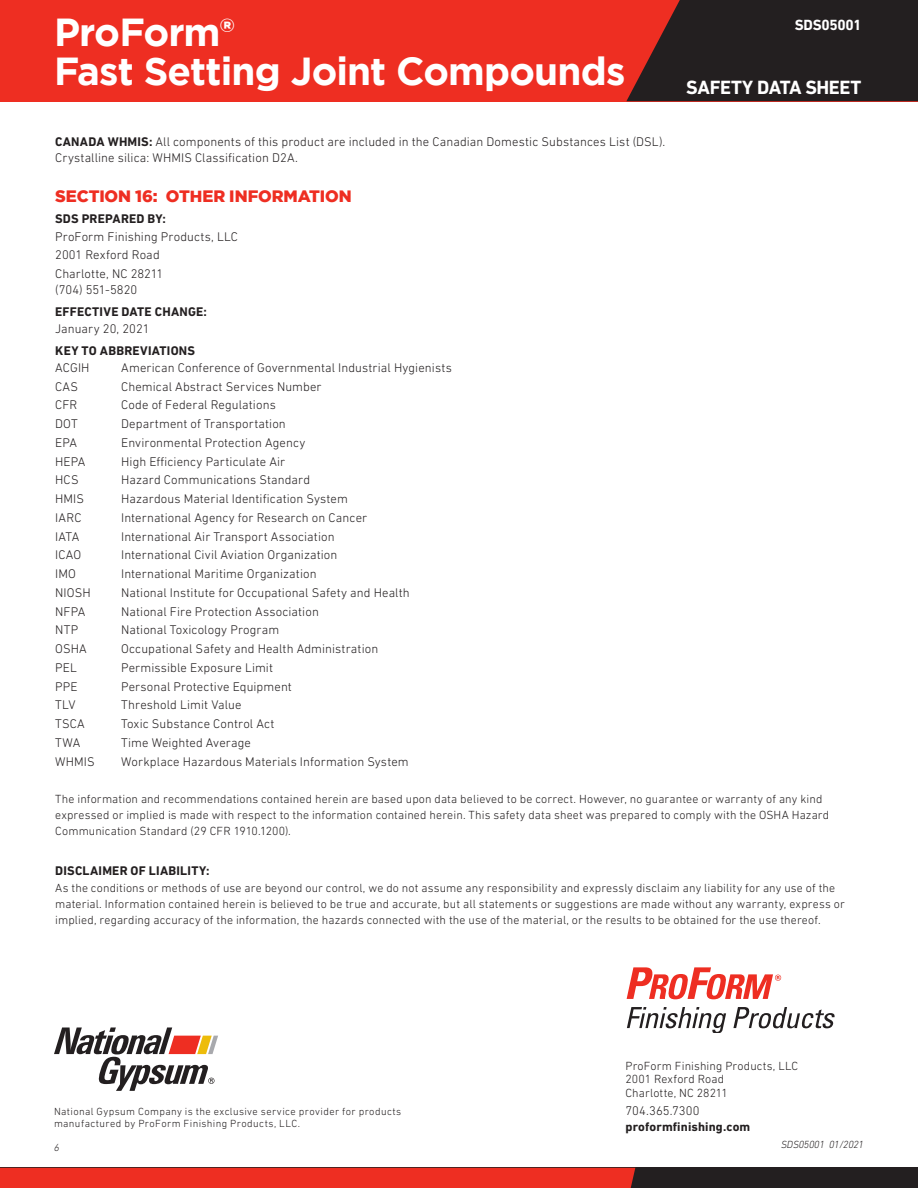
<style>
.page{position:relative;width:918px;height:1188px;background:#fff}
.page>*{position:absolute;margin:0;border:0;box-sizing:border-box;transform-origin:0 0}
.Headline_Large{font:700 39px "Gotham";letter-spacing:-.02em;color:#fff}
.Masthead_Text{font:700 19.5px "DIN Next LT Pro";letter-spacing:-.02em;color:#fff}
.Headline_small{font:900 16.5px "Gotham";letter-spacing:-.005em;color:#ee2e22}
.Masthead_Title{font:700 15px "DIN Next LT Pro";letter-spacing:-.015em;color:#fff}
.Regular_Text{font:300 12.75px/15.8px "DIN Next LT Pro";letter-spacing:.01em;color:#231f20}
.subtitle{font:300 12.75px/15.8px "DIN Next LT Pro";letter-spacing:.01em;color:#231f20}
.subtitle-2{font:700 12.75px "DIN Next LT Pro";letter-spacing:.015em;color:#231f20}
.Regular_Text-2{font:700 12.75px/15.8px "DIN Next LT Pro";letter-spacing:.01em;color:#231f20}
.Regular_Text-3{font:300 12px/15.8px "DIN Next LT Pro";letter-spacing:.01em;color:#231f20}
.Regular_Text-4{font:300 10.5px/12px "DIN Next LT Pro";letter-spacing:.035em;color:#231f20}
.bottom_form-revdate{font:italic 300 10.5px "DIN Next LT Pro";letter-spacing:-.02em;color:#231f20}
.PAGE_NUMBERS{font:italic 300 10.5px "DIN Next LT Pro";color:#231f20}
.s1{font-weight:700}
.s2{font-weight:300}
</style>
<div class="page">
<div style="left:0;top:0;width:918px;height:101px;background:#ee2e22"></div>
<div style="left:0;top:1168px;width:918px;height:20px;background:#231f20"></div>
<div style="left:0;top:1168px;width:635px;height:20px;background:#ee2e22"></div>
<svg style="left:627px;top:968px;width:154px;height:31px"></svg>
<svg style="left:627px;top:1007px;width:99px;height:26px"></svg>
<svg style="left:733px;top:1007px;width:102px;height:21px"></svg>
<svg style="left:54px;top:1027px;width:164px;height:64px"></svg>
<svg style="left:626px;top:0;width:292px;height:101px;background:#352020"></svg>
<p class="Headline_Large" style="left:54px;top:10px;width:182px">ProForm®</p>
<p class="Headline_Large" style="left:54px;top:49px;width:573px">Fast Setting Joint Compounds</p>
<p class="Masthead_Title" style="left:795px;top:16px;width:68px">SDS05001</p>
<p class="Masthead_Text" style="left:686px;top:76px;width:177px">SAFETY DATA SHEET</p>
<p class="subtitle" style="left:55px;top:134px;width:612px"><span class="s1">CANADA WHMIS:</span> All components of this product are included in the Canadian Domestic Substances List (DSL).<br>Crystalline silica: WHMIS Classification D2A.</p>
<p class="Headline_small" style="left:55px;top:186px;width:298px">SECTION 16: OTHER INFORMATION</p>
<p class="subtitle-2" style="left:55px;top:212px;width:112px">SDS PREPARED BY:</p>
<p class="Regular_Text" style="left:55px;top:228px;width:184px">ProForm Finishing Products, LLC</p>
<p class="Regular_Text" style="left:55px;top:247px;width:106px">2001 Rexford Road</p>
<p class="Regular_Text" style="left:55px;top:266px;width:110px">Charlotte, NC 28211 (704) 551-5820</p>
<p class="subtitle-2" style="left:55px;top:304px;width:153px">EFFECTIVE DATE CHANGE:</p>
<p class="Regular_Text" style="left:55px;top:320px;width:96px">January 20, 2021</p>
<p class="subtitle-2" style="left:55px;top:343px;width:141px">KEY TO ABBREVIATIONS</p>
<p class="Regular_Text" style="left:55px;top:359px;width:36px">ACGIH</p>
<p class="Regular_Text" style="left:121px;top:359px;width:332px">American Conference of Governmental Industrial Hygienists</p>
<p class="Regular_Text" style="left:55px;top:378px;width:24px">CAS</p>
<p class="Regular_Text" style="left:121px;top:378px;width:202px">Chemical Abstract Services Number</p>
<p class="Regular_Text" style="left:55px;top:397px;width:24px">CFR</p>
<p class="Regular_Text" style="left:121px;top:397px;width:156px">Code of Federal Regulations</p>
<p class="Regular_Text" style="left:55px;top:416px;width:24px">DOT</p>
<p class="Regular_Text" style="left:121px;top:416px;width:166px">Department of Transportation</p>
<p class="Regular_Text" style="left:55px;top:434px;width:23px">EPA</p>
<p class="Regular_Text" style="left:121px;top:434px;width:186px">Environmental Protection Agency</p>
<p class="Regular_Text" style="left:55px;top:453px;width:32px">HEPA</p>
<p class="Regular_Text" style="left:121px;top:453px;width:166px">High Efficiency Particulate Air</p>
<p class="Regular_Text" style="left:55px;top:472px;width:25px">HCS</p>
<p class="Regular_Text" style="left:121px;top:472px;width:191px">Hazard Communications Standard</p>
<p class="Regular_Text" style="left:55px;top:491px;width:30px">HMIS</p>
<p class="Regular_Text" style="left:121px;top:491px;width:228px">Hazardous Material Identification System</p>
<p class="Regular_Text" style="left:55px;top:509px;width:28px">IARC</p>
<p class="Regular_Text" style="left:121px;top:509px;width:248px">International Agency for Research on Cancer</p>
<p class="Regular_Text" style="left:55px;top:528px;width:26px">IATA</p>
<p class="Regular_Text" style="left:121px;top:528px;width:215px">International Air Transport Association</p>
<p class="Regular_Text" style="left:55px;top:547px;width:28px">ICAO</p>
<p class="Regular_Text" style="left:121px;top:547px;width:218px">International Civil Aviation Organization</p>
<p class="Regular_Text" style="left:55px;top:566px;width:22px">IMO</p>
<p class="Regular_Text" style="left:121px;top:566px;width:197px">International Maritime Organization</p>
<p class="Regular_Text" style="left:55px;top:584px;width:37px">NIOSH</p>
<p class="Regular_Text" style="left:121px;top:584px;width:290px">National Institute for Occupational Safety and Health</p>
<p class="Regular_Text" style="left:55px;top:603px;width:32px">NFPA</p>
<p class="Regular_Text" style="left:121px;top:603px;width:199px">National Fire Protection Association</p>
<p class="Regular_Text" style="left:55px;top:622px;width:25px">NTP</p>
<p class="Regular_Text" style="left:121px;top:622px;width:160px">National Toxicology Program</p>
<p class="Regular_Text" style="left:55px;top:641px;width:33px">OSHA</p>
<p class="Regular_Text" style="left:121px;top:641px;width:259px">Occupational Safety and Health Administration</p>
<p class="Regular_Text" style="left:55px;top:659px;width:23px">PEL</p>
<p class="Regular_Text" style="left:121px;top:659px;width:153px">Permissible Exposure Limit</p>
<p class="Regular_Text" style="left:55px;top:678px;width:24px">PPE</p>
<p class="Regular_Text" style="left:121px;top:678px;width:172px">Personal Protective Equipment</p>
<p class="Regular_Text" style="left:55px;top:697px;width:22px">TLV</p>
<p class="Regular_Text" style="left:121px;top:697px;width:122px">Threshold Limit Value</p>
<p class="Regular_Text" style="left:55px;top:716px;width:31px">TSCA</p>
<p class="Regular_Text" style="left:121px;top:716px;width:155px">Toxic Substance Control Act</p>
<p class="Regular_Text" style="left:55px;top:734px;width:27px">TWA</p>
<p class="Regular_Text" style="left:121px;top:734px;width:131px">Time Weighted Average</p>
<p class="Regular_Text" style="left:55px;top:753px;width:41px">WHMIS</p>
<p class="Regular_Text" style="left:121px;top:753px;width:289px">Workplace Hazardous Materials Information System</p>
<p class="Regular_Text-3" style="left:55px;top:791px;width:776px">The information and recommendations contained herein are based upon data believed to be correct. However, no guarantee or warranty of any kind expressed or implied is made with respect to the information contained herein. This safety data sheet was prepared to comply with the OSHA Hazard<br>Communication Standard (29 CFR 1910.1200).</p>
<p class="subtitle-2" style="left:55px;top:863px;width:156px">DISCLAIMER OF LIABILITY:</p>
<p class="Regular_Text-3" style="left:55px;top:880px;width:791px">As the conditions or methods of use are beyond our control, we do not assume any responsibility and expressly disclaim any liability for any use of the material. Information contained herein is believed to be true and accurate, but all statements or suggestions are made without any warranty, express or implied, regarding accuracy of the information, the hazards connected with the use of the material, or the results to be obtained for the use thereof.</p>
<p class="Regular_Text-4" style="left:54px;top:1105px;width:349px">National Gypsum Company is the exclusive service provider for products manufactured by ProForm Finishing Products, LLC.</p>
<p class="Regular_Text-3" style="left:626px;top:1059px;width:174px;line-height:13.5px">ProForm Finishing Products, LLC<br>2001 Rexford Road<br>Charlotte, NC 28211</p>
<p class="Regular_Text-2" style="left:626px;top:1103px;width:126px"><span class="s2">704.365.7300 </span>proformfinishing.com</p>
<p class="PAGE_NUMBERS" style="left:54px;top:1141px;width:7px">6</p>
<p class="bottom_form-revdate" style="left:781px;top:1138px;width:84px">SDS05001 01/2021</p>
</div>
